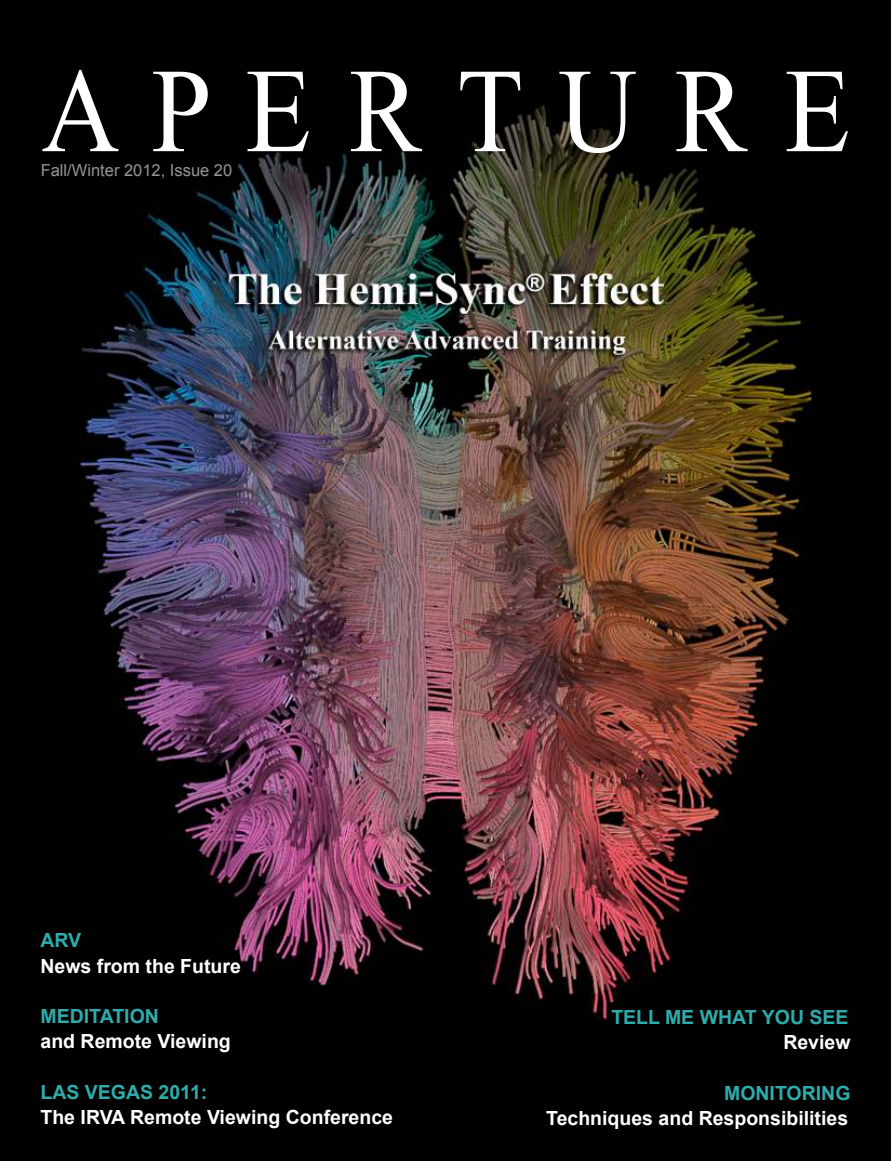
<style>
.page{position:relative;width:891px;height:1161px;background:#fff}
.page>*{position:absolute;margin:0;border:0;box-sizing:border-box;transform-origin:0 0}
.t1{font:120px "Times New Roman";color:#fff;scale:.9 1}
.t2{font:700 19.5px "Arial";color:#fff}
.t3{font:700 19.5px "Arial";color:#2eacab}
.t4{font:16.5px "Arial";color:#939598}
</style>
<div class="page">
<img style="left:0;top:0;width:891px;height:1161px">
<h1 class="t1" style="left:42px;top:40px;width:900px">A P E R T U R E</h1>
<p class="t4" style="left:41px;top:163px;width:193px">Fall/Winter 2012, Issue 20</p>
<p class="t3" style="left:40px;top:933px;width:42px">ARV</p>
<p class="t2" style="left:40px;top:958px;width:202px">News from the Future</p>
<p class="t3" style="left:40px;top:1009px;width:120px">MEDITATION</p>
<p class="t2" style="left:40px;top:1034px;width:192px">and Remote Viewing</p>
<p class="t3" style="left:40px;top:1084px;width:168px">LAS VEGAS 2011:</p>
<p class="t2" style="left:40px;top:1110px;width:354px">The IRVA Remote Viewing Conference</p>
<p class="t3" style="left:611px;top:1010px;width:239px">TELL ME WHAT YOU SEE</p>
<p class="t2" style="left:783px;top:1035px;width:69px">Review</p>
<p class="t3" style="left:724px;top:1086px;width:128px">MONITORING</p>
<p class="t2" style="left:546px;top:1111px;width:303px">Techniques and Responsibilities</p>
</div>
